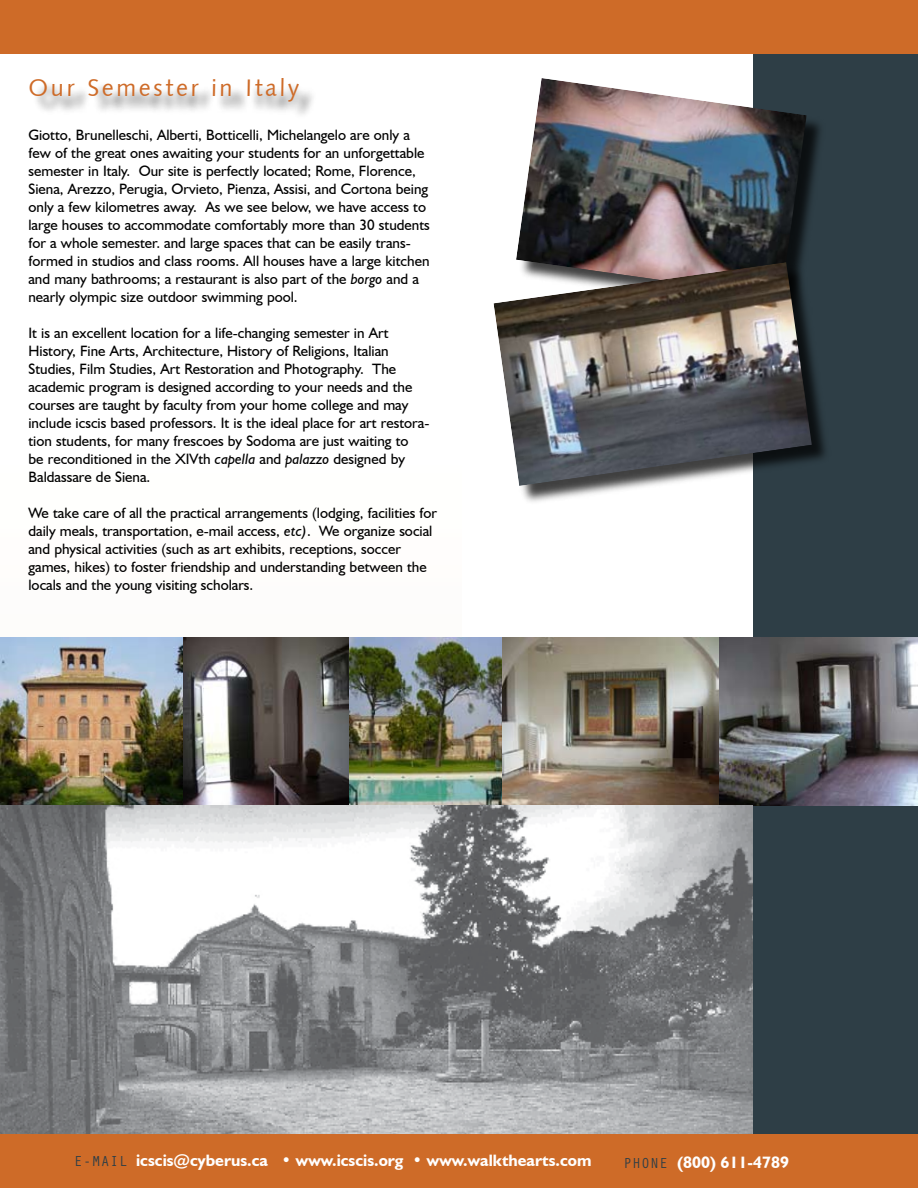
<style>
.page{position:relative;width:918px;height:1188px;background:#fff}
.page>*{position:absolute;margin:0;border:0;box-sizing:border-box;transform-origin:0 0}
.t1{font:24px "Humanist 531 BT Roman A";letter-spacing:.11em;color:#ce6b28}
.t2{font:700 16.5px "Humanist 521 BT";color:#fff}
.t3{font:15px/18px "Humanist 521 BT";color:#000}
.s1{font-style:italic}
.s2{font-family:"Orator Std";font-weight:400;font-size:15px;color:#2e3e46}
</style>
<div class="page">
<div style="left:0;top:0;width:918px;height:54px;background:#ce6b28"></div>
<div style="left:0;top:1133px;width:918px;height:55px;background:#ce6b28"></div>
<div style="left:753px;top:54px;width:165px;height:1080px;background:#2e3e46"></div>
<div style="left:31px;top:81px;width:287px;height:40px;background:#000;opacity:.75"></div>
<img style="left:183px;top:638px;width:167px;height:167px">
<img style="left:0;top:638px;width:183px;height:168px">
<img style="left:350px;top:638px;width:153px;height:168px">
<div style="left:517px;top:79px;width:309px;height:237px;background:#000;opacity:.75"></div>
<img style="left:516px;top:78px;width:291px;height:184px">
<img style="left:718px;top:637px;width:200px;height:169px">
<img style="left:503px;top:638px;width:215px;height:168px">
<img style="left:0;top:806px;width:753px;height:328px">
<div style="left:495px;top:263px;width:336px;height:242px;background:#000;opacity:.75"></div>
<img style="left:494px;top:262px;width:318px;height:224px">
<h1 class="t1" style="left:28px;top:73px;width:273px">Our Semester in Italy</h1>
<p class="t3" style="left:28px;top:125px;width:403px">Giotto, Brunelleschi, Alberti, Botticelli, Michelangelo are only a few of the great ones awaiting your students for an unforgettable semester in Italy. Our site is perfectly located; Rome, Florence, Siena, Arezzo, Perugia, Orvieto, Pienza, Assisi, and Cortona being only a few kilometres away. As we see below, we have access to large houses to accommodate comfortably more than 30 students for a whole semester. and large spaces that can be easily trans&shy;formed in studios and class rooms. All houses have a large kitchen and many bathrooms; a restaurant is also part of the <span class="s1">borgo</span> and a nearly olympic size outdoor swimming pool.</p>
<p class="t3" style="left:28px;top:323px;width:402px">It is an excellent location for a life-changing semester in Art History, Fine Arts, Architecture, History of Religions, Italian Studies, Film Studies, Art Restoration and Photography. The academic program is designed according to your needs and the courses are taught by faculty from your home college and may include icscis based professors. It is the ideal place for art restora&shy;tion students, for many frescoes by Sodoma are just waiting to<br>be reconditioned in the XIVth <span class="s1">capella</span> and <span class="s1">palazzo</span> designed by Baldassare de Siena.</p>
<p class="t3" style="left:28px;top:503px;width:410px">We take care of all the practical arrangements (lodging, facilities for daily meals, transportation, e-mail access, <span class="s1">etc)</span>. We organize social and physical activities (such as art exhibits, receptions, soccer games, hikes) to foster friendship and understanding between the locals and the young visiting scholars.</p>
<p class="t2" style="left:74px;top:1150px;width:519px"><span class="s2">E-MAIL</span> icscis@cyberus.ca • www.icscis.org • www.walkthearts.com</p>
<p class="t2" style="left:623px;top:1152px;width:168px"><span class="s2">PHONE</span> (800) 611-4789</p>
</div>
